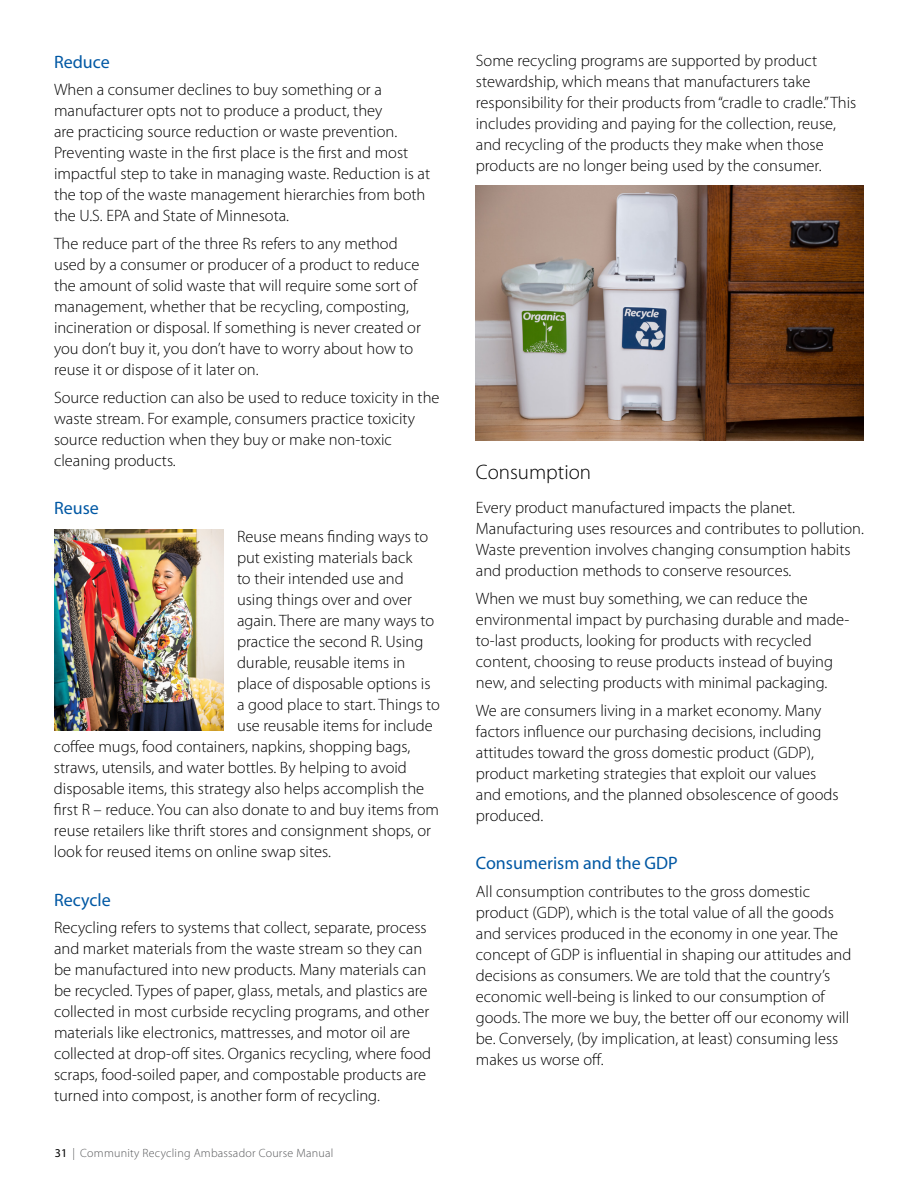
<style>
.page{position:relative;width:918px;height:1188px;background:#fff}
.page>*{position:absolute;margin:0;border:0;box-sizing:border-box;transform-origin:0 0}
.t1{font:300 21px "Myriad Pro";color:#000}
.t2{font:18px "Myriad Pro";color:#0058a4}
.t3{font:300 16.5px/21px "Myriad Pro";color:#000}
.t4{font:300 12px "Myriad Pro";letter-spacing:.02em;color:#58595b}
.s1{font-weight:400;color:#000}
</style>
<div class="page">
<img style="left:476px;top:186px;width:388px;height:254px">
<img style="left:54px;top:529px;width:170px;height:201px">
<p class="t2" style="left:54px;top:52px;width:57px">Reduce</p>
<p class="t3" style="left:54px;top:80px;width:378px">When a consumer declines to buy something or a manufacturer opts not to produce a product, they<br>are practicing source reduction or waste prevention.<br>Preventing waste in the first place is the first and most impactful step to take in managing waste. Reduction is at the top of the waste management hierarchies from both the U.S. EPA and State of Minnesota.</p>
<p class="t3" style="left:54px;top:233px;width:368px">The reduce part of the three Rs refers to any method used by a consumer or producer of a product to reduce the amount of solid waste that will require some sort of management, whether that be recycling, composting, incineration or disposal. If something is never created or you don’t buy it, you don’t have to worry about how to reuse it or dispose of it later on.</p>
<p class="t3" style="left:54px;top:387px;width:387px">Source reduction can also be used to reduce toxicity in the waste stream. For example, consumers practice toxicity source reduction when they buy or make non-toxic cleaning products.</p>
<p class="t2" style="left:54px;top:498px;width:46px">Reuse</p>
<p class="t3" style="left:237px;top:526px;width:193px">Reuse means finding ways to</p>
<p class="t3" style="left:237px;top:547px;width:177px">put existing materials back</p>
<p class="t3" style="left:237px;top:568px;width:168px">to their intended use and</p>
<p class="t3" style="left:237px;top:589px;width:177px">using things over and over</p>
<p class="t3" style="left:237px;top:610px;width:199px">again. There are many ways to</p>
<p class="t3" style="left:237px;top:631px;width:188px">practice the second R. Using</p>
<p class="t3" style="left:237px;top:652px;width:170px">durable, reusable items in</p>
<p class="t3" style="left:237px;top:673px;width:195px">place of disposable options is</p>
<p class="t3" style="left:237px;top:694px;width:204px">a good place to start. Things to</p>
<p class="t3" style="left:237px;top:715px;width:197px">use reusable items for include</p>
<p class="t3" style="left:54px;top:736px;width:358px">coffee mugs, food containers, napkins, shopping bags,</p>
<p class="t3" style="left:54px;top:757px;width:354px">straws, utensils, and water bottles. By helping to avoid</p>
<p class="t3" style="left:54px;top:778px;width:372px">disposable items, this strategy also helps accomplish the</p>
<p class="t3" style="left:54px;top:799px;width:386px">first R – reduce. You can also donate to and buy items from</p>
<p class="t3" style="left:54px;top:820px;width:379px">reuse retailers like thrift stores and consignment shops, or</p>
<p class="t3" style="left:54px;top:841px;width:278px">look for reused items on online swap sites.</p>
<p class="t2" style="left:54px;top:890px;width:58px">Recycle</p>
<p class="t3" style="left:54px;top:918px;width:379px">Recycling refers to systems that collect, separate, process and market materials from the waste stream so they can be manufactured into new products. Many materials can be recycled. Types of paper, glass, metals, and plastics are collected in most curbside recycling programs, and other materials like electronics, mattresses, and motor oil are collected at drop-off sites. Organics recycling, where food scraps, food-soiled paper, and compostable products are turned into compost, is another form of recycling.</p>
<p class="t4" style="left:55px;top:1146px;width:280px"><span class="s1">31</span> | Community Recycling Ambassador Course Manual</p>
<p class="t3" style="left:476px;top:51px;width:382px">Some recycling programs are supported by product stewardship, which means that manufacturers take responsibility for their products from “cradle to cradle.” This includes providing and paying for the collection, reuse, and recycling of the products they make when those products are no longer being used by the consumer.</p>
<p class="t1" style="left:476px;top:460px;width:117px">Consumption</p>
<p class="t3" style="left:476px;top:498px;width:390px">Every product manufactured impacts the planet.<br>Manufacturing uses resources and contributes to pollution.<br>Waste prevention involves changing consumption habits and production methods to conserve resources.</p>
<p class="t3" style="left:476px;top:588px;width:375px">When we must buy something, we can reduce the environmental impact by purchasing durable and made&shy;to-last products, looking for products with recycled content, choosing to reuse products instead of buying new, and selecting products with minimal packaging.</p>
<p class="t3" style="left:476px;top:700px;width:364px">We are consumers living in a market economy. Many factors influence our purchasing decisions, including attitudes toward the gross domestic product (GDP), product marketing strategies that exploit our values and emotions, and the planned obsolescence of goods produced.</p>
<p class="t2" style="left:476px;top:854px;width:203px">Consumerism and the GDP</p>
<p class="t3" style="left:476px;top:882px;width:377px">All consumption contributes to the gross domestic product (GDP), which is the total value of all the goods and services produced in the economy in one year. The concept of GDP is influential in shaping our attitudes and decisions as consumers. We are told that the country’s economic well-being is linked to our consumption of goods. The more we buy, the better off our economy will be. Conversely, (by implication, at least) consuming less makes us worse off.</p>
</div>
